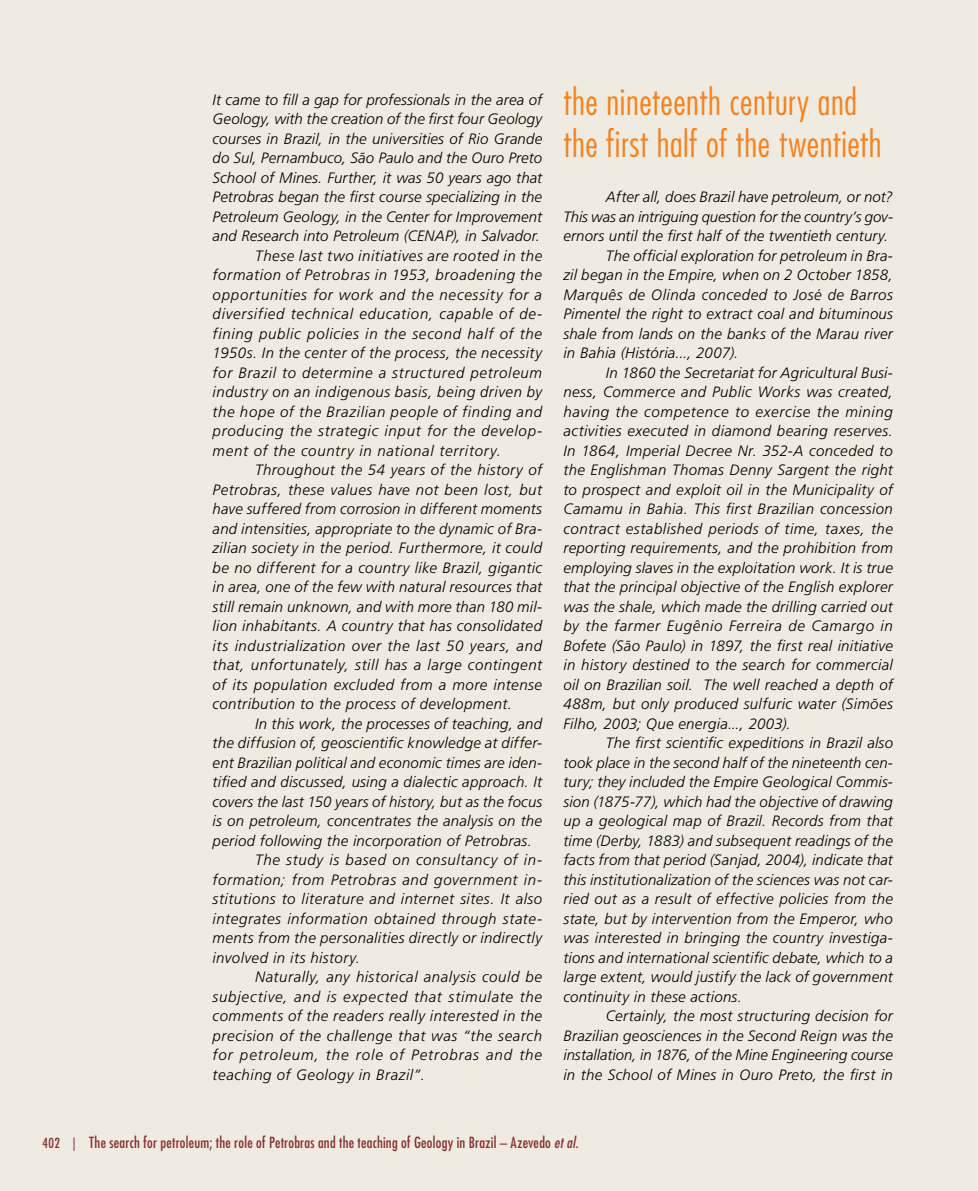
<style>
.page{position:relative;width:978px;height:1191px;background:#efebe0}
.page>*{position:absolute;margin:0;border:0;box-sizing:border-box;transform-origin:0 0}
.t1{font:300 condensed 36px/42px "Futura Std";letter-spacing:.015em;color:#f58220}
.t2{font:italic 300 15px "Frutiger LT Std";letter-spacing:.02em;color:#000}
.t3{font:italic 300 15px "Frutiger LT Std";letter-spacing:.04em;color:#000}
.t4{font:italic 300 15px "Frutiger LT Std";letter-spacing:.05em;color:#000}
.t5{font:italic 300 15px "Frutiger LT Std";letter-spacing:.045em;color:#000}
.t6{font:condensed 15px "Futura Std";letter-spacing:.015em;color:#853135}
.t7{font:italic 300 15px "Frutiger LT Std";letter-spacing:-.005em;color:#000}
.t8{font:italic 300 15px "Frutiger LT Std";letter-spacing:.065em;color:#000}
.t9{font:condensed 13.5px "Futura Std";color:#853135}
.s1{font-style:italic}
</style>
<div class="page">
<p class="t2" style="left:213px;top:91px;width:331px">It came to fill a gap for professionals in the area of</p>
<p class="t2" style="left:213px;top:110px;width:331px">Geology, with the creation of the first four Geology</p>
<p class="t2" style="left:213px;top:130px;width:331px">courses in Brazil, in the universities of Rio Grande</p>
<p class="t2" style="left:213px;top:149px;width:331px">do Sul, Pernambuco, São Paulo and the Ouro Preto</p>
<p class="t2" style="left:213px;top:169px;width:331px">School of Mines. Further, it was 50 years ago that</p>
<p class="t2" style="left:213px;top:188px;width:331px">Petrobras began the first course specializing in the</p>
<p class="t2" style="left:213px;top:208px;width:331px">Petroleum Geology, in the Center for Improvement</p>
<p class="t2" style="left:213px;top:227px;width:329px">and Research into Petroleum (CENAP), in Salvador.</p>
<p class="t3" style="left:255px;top:247px;width:289px">These last two initiatives are rooted in the</p>
<p class="t5" style="left:213px;top:266px;width:331px">formation of Petrobras in 1953, broadening the</p>
<p class="t4" style="left:213px;top:286px;width:331px">opportunities for work and the necessity for a</p>
<p class="t4" style="left:213px;top:305px;width:331px">diversified technical education, capable of de-</p>
<p class="t5" style="left:213px;top:325px;width:331px">fining public policies in the second half of the</p>
<p class="t2" style="left:213px;top:344px;width:331px">1950s. In the center of the process, the necessity</p>
<p class="t4" style="left:213px;top:364px;width:331px">for Brazil to determine a structured petroleum</p>
<p class="t3" style="left:213px;top:383px;width:331px">industry on an indigenous basis, being driven by</p>
<p class="t5" style="left:213px;top:403px;width:331px">the hope of the Brazilian people of finding and</p>
<p class="t4" style="left:213px;top:422px;width:331px">producing the strategic input for the develop-</p>
<p class="t5" style="left:213px;top:442px;width:290px">ment of the country in national territory.</p>
<p class="t2" style="left:255px;top:461px;width:288px">Throughout the 54 years of the history of</p>
<p class="t2" style="left:213px;top:481px;width:331px">Petrobras, these values have not been lost, but</p>
<p class="t2" style="left:213px;top:500px;width:331px">have suffered from corrosion in different moments</p>
<p class="t2" style="left:213px;top:520px;width:331px">and intensities, appropriate to the dynamic of Bra-</p>
<p class="t2" style="left:213px;top:539px;width:331px">zilian society in the period. Furthermore, it could</p>
<p class="t2" style="left:213px;top:559px;width:331px">be no different for a country like Brazil, gigantic</p>
<p class="t2" style="left:213px;top:578px;width:331px">in area, one of the few with natural resources that</p>
<p class="t2" style="left:213px;top:598px;width:331px">still remain unknown, and with more than 180 mil-</p>
<p class="t2" style="left:213px;top:617px;width:331px">lion inhabitants. A country that has consolidated</p>
<p class="t3" style="left:213px;top:637px;width:331px">its industrialization over the last 50 years, and</p>
<p class="t2" style="left:213px;top:656px;width:331px">that, unfortunately, still has a large contingent</p>
<p class="t2" style="left:213px;top:676px;width:331px">of its population excluded from a more intense</p>
<p class="t2" style="left:213px;top:695px;width:301px">contribution to the process of development.</p>
<p class="t2" style="left:255px;top:715px;width:288px">In this work, the processes of teaching, and</p>
<p class="t2" style="left:213px;top:734px;width:331px">the diffusion of, geoscientific knowledge at differ-</p>
<p class="t2" style="left:213px;top:754px;width:331px">ent Brazilian political and economic times are iden-</p>
<p class="t2" style="left:213px;top:773px;width:331px">tified and discussed, using a dialectic approach. It</p>
<p class="t2" style="left:213px;top:793px;width:331px">covers the last 150 years of history, but as the focus</p>
<p class="t2" style="left:213px;top:812px;width:331px">is on petroleum, concentrates the analysis on the</p>
<p class="t2" style="left:213px;top:832px;width:321px">period following the incorporation of Petrobras.</p>
<p class="t3" style="left:255px;top:851px;width:289px">The study is based on consultancy of in-</p>
<p class="t3" style="left:213px;top:871px;width:331px">formation; from Petrobras and government in-</p>
<p class="t2" style="left:213px;top:890px;width:331px">stitutions to literature and internet sites. It also</p>
<p class="t3" style="left:213px;top:910px;width:331px">integrates information obtained through state-</p>
<p class="t2" style="left:213px;top:929px;width:331px">ments from the personalities directly or indirectly</p>
<p class="t2" style="left:213px;top:949px;width:149px">involved in its history.</p>
<p class="t2" style="left:255px;top:968px;width:288px">Naturally, any historical analysis could be</p>
<p class="t4" style="left:213px;top:988px;width:331px">subjective, and is expected that stimulate the</p>
<p class="t3" style="left:213px;top:1007px;width:331px">comments of the readers really interested in the</p>
<p class="t2" style="left:213px;top:1027px;width:331px">precision of the challenge that was “the search</p>
<p class="t8" style="left:213px;top:1046px;width:331px">for petroleum, the role of Petrobras and the</p>
<p class="t3" style="left:213px;top:1066px;width:214px">teaching of Geology in Brazil”.</p>
<h1 class="t1" style="left:563px;top:80px;width:320px">the nineteenth century and the first half of the twentieth</h1>
<p class="t2" style="left:606px;top:188px;width:289px">After all, does Brazil have petroleum, or not?</p>
<p class="t7" style="left:563px;top:208px;width:331px">This was an intriguing question for the country’s gov-</p>
<p class="t2" style="left:563px;top:227px;width:326px">ernors until the first half of the twentieth century.</p>
<p class="t2" style="left:606px;top:247px;width:289px">The official exploration for petroleum in Bra-</p>
<p class="t2" style="left:563px;top:266px;width:331px">zil began in the Empire, when on 2 October 1858,</p>
<p class="t2" style="left:563px;top:286px;width:331px">Marquês de Olinda conceded to José de Barros</p>
<p class="t2" style="left:563px;top:305px;width:331px">Pimentel the right to extract coal and bituminous</p>
<p class="t2" style="left:563px;top:325px;width:331px">shale from lands on the banks of the Marau river</p>
<p class="t2" style="left:563px;top:344px;width:176px">in Bahia (História..., 2007).</p>
<p class="t2" style="left:606px;top:364px;width:289px">In 1860 the Secretariat for Agricultural Busi-</p>
<p class="t2" style="left:563px;top:383px;width:331px">ness, Commerce and Public Works was created,</p>
<p class="t3" style="left:563px;top:403px;width:331px">having the competence to exercise the mining</p>
<p class="t2" style="left:563px;top:422px;width:331px">activities executed in diamond bearing reserves.</p>
<p class="t2" style="left:563px;top:442px;width:331px">In 1864, Imperial Decree Nr. 352-A conceded to</p>
<p class="t2" style="left:563px;top:461px;width:331px">the Englishman Thomas Denny Sargent the right</p>
<p class="t2" style="left:563px;top:481px;width:331px">to prospect and exploit oil in the Municipality of</p>
<p class="t2" style="left:563px;top:500px;width:331px">Camamu in Bahia. This first Brazilian concession</p>
<p class="t2" style="left:563px;top:520px;width:331px">contract established periods of time, taxes, the</p>
<p class="t2" style="left:563px;top:539px;width:331px">reporting requirements, and the prohibition from</p>
<p class="t2" style="left:563px;top:559px;width:331px">employing slaves in the exploitation work. It is true</p>
<p class="t2" style="left:563px;top:578px;width:331px">that the principal objective of the English explorer</p>
<p class="t2" style="left:563px;top:598px;width:331px">was the shale, which made the drilling carried out</p>
<p class="t5" style="left:563px;top:617px;width:331px">by the farmer Eugênio Ferreira de Camargo in</p>
<p class="t2" style="left:563px;top:637px;width:331px">Bofete (São Paulo) in 1897, the first real initiative</p>
<p class="t2" style="left:563px;top:656px;width:331px">in history destined to the search for commercial</p>
<p class="t2" style="left:563px;top:676px;width:331px">oil on Brazilian soil. The well reached a depth of</p>
<p class="t2" style="left:563px;top:695px;width:331px">488m, but only produced sulfuric water (Simões</p>
<p class="t2" style="left:563px;top:715px;width:229px">Filho, 2003; Que energia..., 2003).</p>
<p class="t2" style="left:606px;top:734px;width:289px">The first scientific expeditions in Brazil also</p>
<p class="t2" style="left:563px;top:754px;width:331px">took place in the second half of the nineteenth cen-</p>
<p class="t2" style="left:563px;top:773px;width:331px">tury; they included the Empire Geological Commis-</p>
<p class="t2" style="left:563px;top:793px;width:331px">sion (1875-77), which had the objective of drawing</p>
<p class="t2" style="left:563px;top:812px;width:331px">up a geological map of Brazil. Records from that</p>
<p class="t2" style="left:563px;top:832px;width:331px">time (Derby, 1883) and subsequent readings of the</p>
<p class="t2" style="left:563px;top:851px;width:331px">facts from that period (Sanjad, 2004), indicate that</p>
<p class="t2" style="left:563px;top:871px;width:331px">this institutionalization of the sciences was not car-</p>
<p class="t2" style="left:563px;top:890px;width:331px">ried out as a result of effective policies from the</p>
<p class="t2" style="left:563px;top:910px;width:331px">state, but by intervention from the Emperor, who</p>
<p class="t2" style="left:563px;top:929px;width:331px">was interested in bringing the country investiga-</p>
<p class="t2" style="left:563px;top:949px;width:331px">tions and international scientific debate, which to a</p>
<p class="t2" style="left:563px;top:968px;width:331px">large extent, would justify the lack of government</p>
<p class="t2" style="left:563px;top:988px;width:180px">continuity in these actions.</p>
<p class="t2" style="left:606px;top:1007px;width:288px">Certainly, the most structuring decision for</p>
<p class="t2" style="left:563px;top:1027px;width:331px">Brazilian geosciences in the Second Reign was the</p>
<p class="t2" style="left:563px;top:1046px;width:331px">installation, in 1876, of the Mine Engineering course</p>
<p class="t2" style="left:563px;top:1066px;width:331px">in the School of Mines in Ouro Preto, the first in</p>
<p class="t9" style="left:43px;top:1135px;width:35px">402 |</p>
<p class="t6" style="left:89px;top:1133px;width:494px">The search for petroleum; the role of Petrobras and the teaching of Geology in Brazil – Azevedo <span class="s1">etal.</span></p>
</div>
